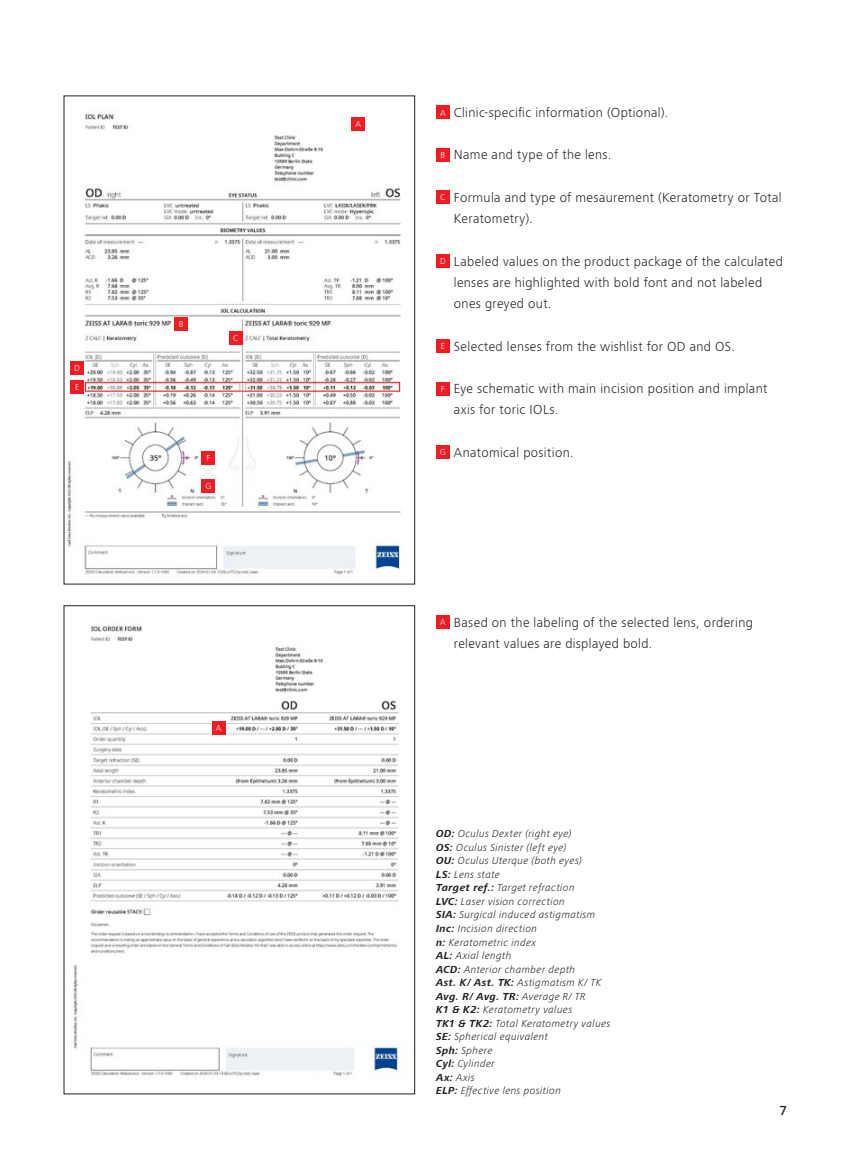
<style>
.page{position:relative;width:851px;height:1149px;background:#fff}
.page>*{position:absolute;margin:0;border:0;box-sizing:border-box;transform-origin:0 0}
.t1{font:300 13.5px/21.1px "ZEISS Frutiger Next W1 G";letter-spacing:.03em;color:#231f20}
.t2{font:500 13.5px "ZEISS Frutiger Next W1 G";color:#231f20}
.t3{font:italic 300 10.5px/13.5px "ZEISS Frutiger Next W1 G";letter-spacing:.04em;color:#231f20}
.t4{font:300 9px "ZEISS Frutiger Next W1 G";color:#fff}
.s1{font-size:9px;color:#fff}
.s2{font-weight:700}
</style>
<div class="page">
<img style="left:67px;top:112px;width:334px;height:463px">
<div style="left:70px;top:361px;width:14px;height:13px;background:#ee1d23"></div>
<div style="left:436px;top:105px;width:13px;height:14px;background:#ee1d23"></div>
<div style="left:436px;top:148px;width:13px;height:14px;background:#ee1d23"></div>
<div style="left:436px;top:190px;width:13px;height:14px;background:#ee1d23"></div>
<div style="left:436px;top:254px;width:13px;height:14px;background:#ee1d23"></div>
<div style="left:436px;top:339px;width:13px;height:14px;background:#ee1d23"></div>
<div style="left:436px;top:381px;width:13px;height:14px;background:#ee1d23"></div>
<div style="left:436px;top:445px;width:13px;height:14px;background:#ee1d23"></div>
<div style="left:436px;top:615px;width:13px;height:13px;background:#ee1d23"></div>
<div style="left:174px;top:317px;width:14px;height:13px;background:#ee1d23"></div>
<div style="left:229px;top:331px;width:13px;height:14px;background:#ee1d23"></div>
<div style="left:70px;top:380px;width:14px;height:13px;background:#ee1d23"></div>
<div style="left:202px;top:451px;width:13px;height:14px;background:#ee1d23"></div>
<div style="left:202px;top:478px;width:13px;height:14px;background:#ee1d23"></div>
<div style="left:351px;top:117px;width:14px;height:14px;background:#ee1d23"></div>
<div style="left:85px;top:382px;width:315px;height:9px;border:1px solid #ee1d23"></div>
<img style="left:73px;top:625px;width:326px;height:452px">
<div style="left:212px;top:721px;width:13px;height:14px;background:#ee1d23"></div>
<p class="t4" style="left:74px;top:361px;width:7px">D</p>
<p class="t4" style="left:75px;top:380px;width:6px">E</p>
<p class="t4" style="left:179px;top:317px;width:6px">B</p>
<p class="t4" style="left:233px;top:332px;width:7px">C</p>
<p class="t4" style="left:206px;top:452px;width:5px">F</p>
<p class="t4" style="left:205px;top:479px;width:7px">G</p>
<p class="t4" style="left:216px;top:722px;width:7px">A</p>
<p class="t4" style="left:355px;top:118px;width:7px">A</p>
<p class="t1" style="left:440px;top:101px;width:230px"><span class="s1">A</span> Clinic-specific information (Optional).</p>
<p class="t1" style="left:440px;top:144px;width:172px"><span class="s1">B</span> Name and type of the lens.</p>
<p class="t1" style="left:454px;top:186px;width:329px;text-indent:-14px"><span class="s1">C</span> Formula and type of mesaurement (Keratometry or Total<br>Keratometry).</p>
<p class="t1" style="left:454px;top:250px;width:330px;text-indent:-14px"><span class="s1">D</span> Labeled values on the product package of the calculated lenses are highlighted with bold font and not labeled ones greyed out.</p>
<p class="t1" style="left:441px;top:335px;width:296px"><span class="s1">E</span> Selected lenses from the wishlist for OD and OS.</p>
<p class="t1" style="left:454px;top:377px;width:315px;text-indent:-13px"><span class="s1">F</span> Eye schematic with main incision position and implant axis for toric IOLs.</p>
<p class="t1" style="left:440px;top:441px;width:135px"><span class="s1">G</span> Anatomical position.</p>
<p class="t1" style="left:454px;top:610px;width:300px;text-indent:-14px"><span class="s1">A</span> Based on the labeling of the selected lens, ordering relevant values are displayed bold.</p>
<p class="t3" style="left:436px;top:826px;width:176px"><span class="s2">OD:</span> Oculus Dexter (right eye)<br><span class="s2">OS:</span> Oculus Sinister (left eye)<br><span class="s2">OU:</span> Oculus Uterque (both eyes)<br><span class="s2">LS:</span> Lens state<br><span class="s2">Target ref.:</span> Target refraction<br><span class="s2">LVC:</span> Laser vision correction<br><span class="s2">SIA:</span> Surgical induced astigmatism<br><span class="s2">Inc:</span> Incision direction<br><span class="s2">n:</span> Keratometric index<br><span class="s2">AL:</span> Axial length<br><span class="s2">ACD:</span> Anterior chamber depth<br><span class="s2">Ast. K/ Ast. TK:</span> Astigmatism K/ TK<br><span class="s2">Avg. R/ Avg. TR:</span> Average R/ TR<br><span class="s2">K1 &amp; K2:</span> Keratometry values<br><span class="s2">TK1 &amp; TK2:</span> Total Keratometry values<br><span class="s2">SE:</span> Spherical equivalent<br><span class="s2">Sph:</span> Sphere<br><span class="s2">Cyl:</span> Cylinder<br><span class="s2">Ax:</span> Axis<br><span class="s2">ELP:</span> Effective lens position</p>
<p class="t2" style="left:779px;top:1100px;width:9px">7</p>
</div>
